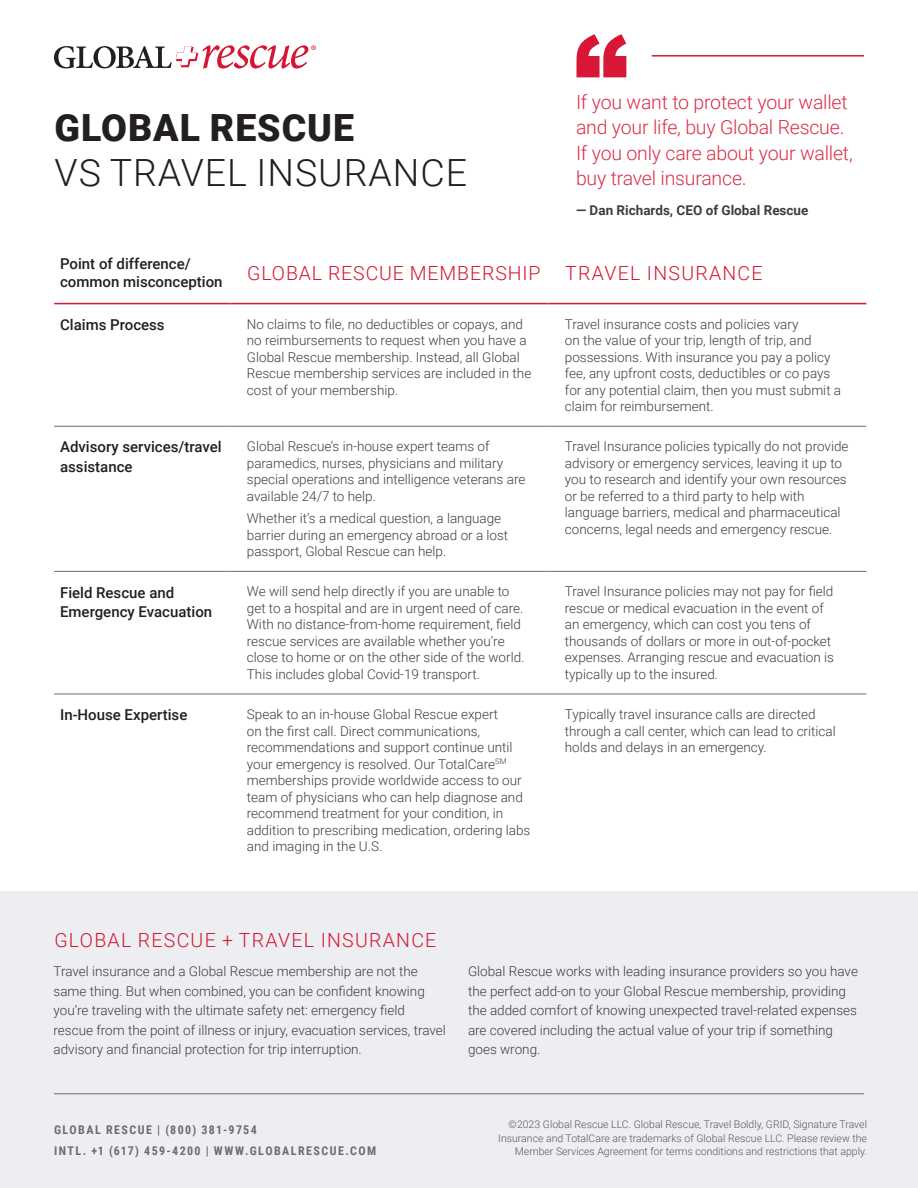
<style>
.page{position:relative;width:918px;height:1188px;background:#fff}
.page>*{position:absolute;margin:0;border:0;box-sizing:border-box;transform-origin:0 0}
.t1{font:300 37.5px/45px "Roboto";letter-spacing:.025em;color:#231f20}
.t2{font:300 19.5px/25.5px "Roboto";letter-spacing:-.01em;color:#db2e49}
.t3{font:300 19.5px "Roboto";letter-spacing:.065em;color:#d71735}
.t4{font:300 19.5px "Roboto";letter-spacing:.045em;color:#d71735}
.t5{font:500 15px/19.5px "Roboto";color:#231f20}
.t6{font:300 13.5px/16.5px "Roboto";color:#3e3e3f}
.t7{font:700 13.5px "Roboto";color:#3e3e3f}
.t8{font:700 12px "Roboto Condensed";letter-spacing:.12em;color:#6c6d70}
.t9{font:300 10.5px/13.5px "Roboto";color:#57585a;text-align:right}
.s1{font-weight:900}
.s2{font-size:21px}
</style>
<div class="page">
<svg style="left:577px;top:34px;width:49px;height:43px"></svg>
<hr style="left:652px;top:55px;width:212px;height:2px;background:#d71735">
<svg style="left:54px;top:45px;width:262px;height:24px"></svg>
<div style="left:0;top:891px;width:918px;height:297px;background:#edeef1"></div>
<hr style="left:54px;top:426px;width:176px;height:1px;background:#6c6d70">
<hr style="left:230px;top:426px;width:318px;height:1px;background:#6c6d70">
<hr style="left:548px;top:426px;width:318px;height:1px;background:#6c6d70">
<hr style="left:54px;top:571px;width:176px;height:1px;background:#6c6d70">
<hr style="left:230px;top:571px;width:318px;height:1px;background:#6c6d70">
<hr style="left:548px;top:571px;width:318px;height:1px;background:#6c6d70">
<hr style="left:54px;top:694px;width:176px;height:1px;background:#6c6d70">
<hr style="left:230px;top:694px;width:318px;height:1px;background:#6c6d70">
<hr style="left:548px;top:694px;width:318px;height:1px;background:#6c6d70">
<hr style="left:54px;top:303px;width:176px;height:1px;background:#d71735">
<hr style="left:230px;top:303px;width:318px;height:1px;background:#d71735">
<hr style="left:548px;top:303px;width:318px;height:1px;background:#d71735">
<hr style="left:54px;top:1093px;width:810px;height:1px;background:#6c6d70">
<p class="t1" style="left:55px;top:103px;width:414px"><span class="s1">GLOBAL RESCUE<br></span>VS TRAVEL INSURANCE</p>
<p class="t2" style="left:576px;top:88px;width:278px">If you want to protect your wallet and your life, buy Global Rescue.<br>If you only care about your wallet, buy travel insurance<span class="s2">.</span></p>
<p class="t7" style="left:576px;top:201px;width:234px">— Dan Richards, CEO of Global Rescue</p>
<p class="t5" style="left:60px;top:254px;width:164px;line-height:18px">Point of difference/ common misconception</p>
<p class="t4" style="left:247px;top:259px;width:295px">GLOBAL RESCUE MEMBERSHIP</p>
<p class="t3" style="left:565px;top:259px;width:199px">TRAVEL INSURANCE</p>
<p class="t5" style="left:60px;top:314px;width:106px">Claims Process</p>
<p class="t6" style="left:247px;top:315px;width:286px">No claims to file, no deductibles or copays, and no reimbursements to request when you have a Global Rescue membership. Instead, all Global Rescue membership services are included in the cost of your membership.</p>
<p class="t6" style="left:565px;top:315px;width:278px">Travel insurance costs and policies vary<br>on the value of your trip, length of trip, and possessions. With insurance you pay a policy fee, any upfront costs, deductibles or co pays for any potential claim, then you must submit a claim for reimbursement.</p>
<p class="t5" style="left:60px;top:437px;width:163px">Advisory services/travel assistance</p>
<p class="t6" style="left:247px;top:438px;width:280px">Global Rescue’s in-house expert teams of paramedics, nurses, physicians and military special operations and intelligence veterans are available 24/7 to help.</p>
<p class="t6" style="left:247px;top:510px;width:263px">Whether it’s a medical question, a language barrier during an emergency abroad or a lost passport, Global Rescue can help.</p>
<p class="t6" style="left:565px;top:438px;width:285px">Travel Insurance policies typically do not provide advisory or emergency services, leaving it up to you to research and identify your own resources or be referred to a third party to help with language barriers, medical and pharmaceutical concerns, legal needs and emergency rescue.</p>
<p class="t5" style="left:60px;top:582px;width:154px">Field Rescue and<br>Emergency Evacuation</p>
<p class="t6" style="left:247px;top:583px;width:279px">We will send help directly if you are unable to get to a hospital and are in urgent need of care.<br>With no distance-from-home requirement, field rescue services are available whether you’re close to home or on the other side of the world.<br>This includes global Covid-19 transport.</p>
<p class="t6" style="left:565px;top:583px;width:271px">Travel Insurance policies may not pay for field rescue or medical evacuation in the event of an emergency, which can cost you tens of thousands of dollars or more in out-of-pocket expenses. Arranging rescue and evacuation is typically up to the insured.</p>
<p class="t5" style="left:60px;top:705px;width:129px">In-House Expertise</p>
<p class="t6" style="left:247px;top:706px;width:285px">Speak to an in-house Global Rescue expert<br>on the first call. Direct communications, recommendations and support continue until your emergency is resolved. Our TotalCare<sup>SM </sup>memberships provide worldwide access to our team of physicians who can help diagnose and recommend treatment for your condition, in addition to prescribing medication, ordering labs and imaging in the U.S.</p>
<p class="t6" style="left:565px;top:706px;width:272px">Typically travel insurance calls are directed through a call center, which can lead to critical holds and delays in an emergency.</p>
<p class="t3" style="left:54px;top:926px;width:384px">GLOBAL RESCUE + TRAVEL INSURANCE</p>
<p class="t6" style="left:54px;top:961px;width:394px;line-height:19.5px">Travel insurance and a Global Rescue membership are not the same thing. But when combined, you can be confident knowing you’re traveling with the ultimate safety net: emergency field rescue from the point of illness or injury, evacuation services, travel advisory and financial protection for trip interruption.</p>
<p class="t6" style="left:468px;top:961px;width:392px;line-height:19.5px">Global Rescue works with leading insurance providers so you have the perfect add-on to your Global Rescue membership, providing the added comfort of knowing unexpected travel-related expenses are covered including the actual value of your trip if something goes wrong.</p>
<p class="t8" style="left:54px;top:1121px;width:204px">GLOBAL RESCUE | (800) 381-9754</p>
<p class="t8" style="left:54px;top:1142px;width:324px">INTL. +1 (617) 459-4200 | WWW.GLOBALRESCUE.COM</p>
<p class="t9" style="left:498px;top:1117px;width:370px">©2023 Global Rescue LLC. Global Rescue, Travel Boldly, GRID, Signature Travel<br>Insurance and TotalCare are trademarks of Global Rescue LLC. Please review the<br>Member Services Agreement for terms conditions and restrictions that apply.</p>
</div>
